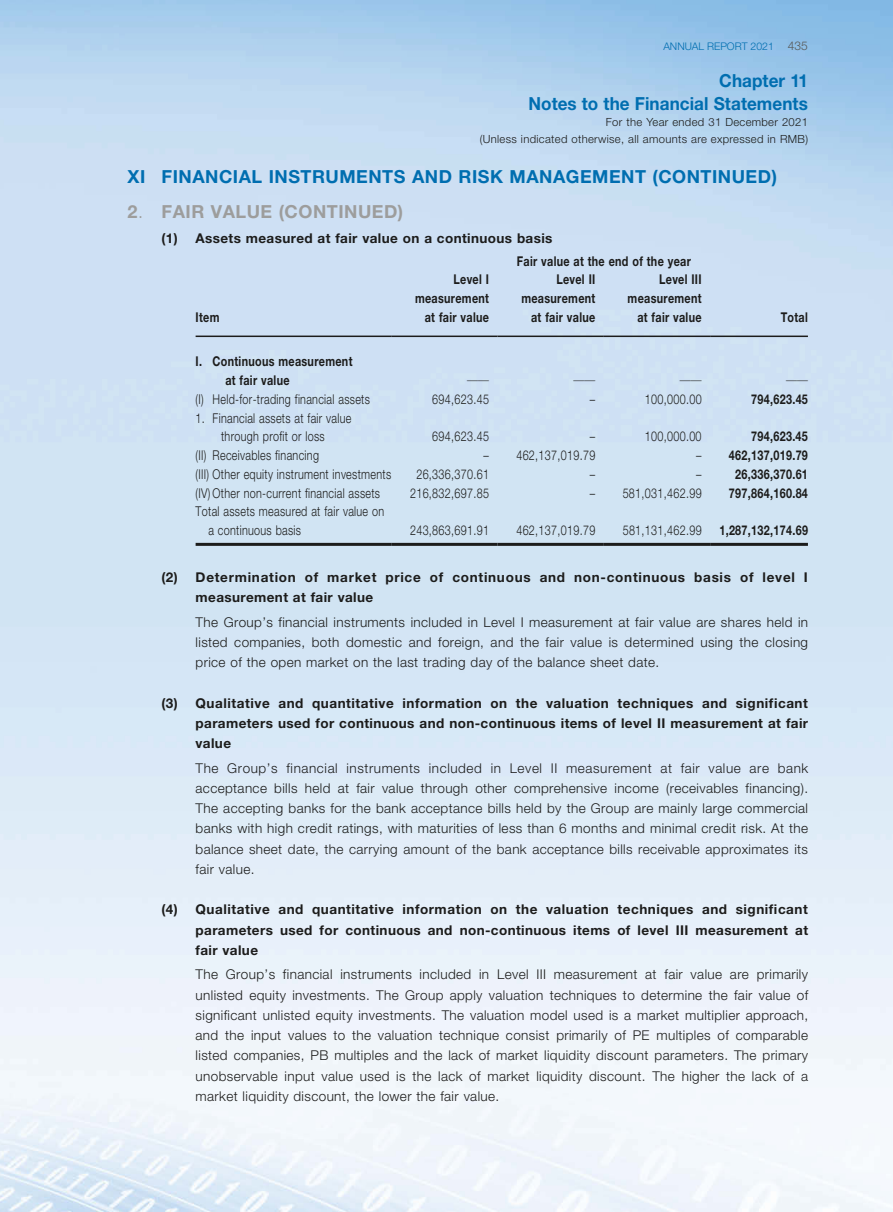
<style>
.page{position:relative;width:893px;height:1212px;background:#fff}
.page>*{position:absolute;margin:0;border:0;box-sizing:border-box;transform-origin:0 0}
.t1{font:700 18px "Helvetica Neue LT Std";letter-spacing:.03em;color:#006eb0}
.t2{font:700 18px/22.5px "Helvetica Neue LT Std";letter-spacing:.005em;color:#006eb0;text-align:right;scale:.95 1}
.t3{font:700 18px "Helvetica Neue LT Std";letter-spacing:.03em;color:#9d9d9c}
.t4{font:300 13.5px/20.2px "Helvetica Neue LT Std";letter-spacing:.03em;color:#1c1c1b;text-align:justify}
.t5{font:300 13.5px/18.8px "Helvetica Neue LT Std";letter-spacing:.03em;color:#1c1c1b;text-align:center;scale:.8 1}
.t6{font:700 13.5px/20.2px "Helvetica Neue LT Std";letter-spacing:.03em;color:#1c1c1b;text-align:justify}
.t7{font:700 13.5px/18.8px "Helvetica Neue LT Std";letter-spacing:.03em;color:#1c1c1b;text-align:right;scale:.8 1}
.t8{font:700 13.5px/20.2px "Helvetica Neue LT Std";letter-spacing:.055em;color:#1c1c1b}
.t9{font:300 13.5px "M Hei HK";color:#1c1c1b;scale:.8 1}
.t10{font:700 13.5px "M Hei HK";color:#1c1c1b;scale:.8 1}
.t11{font:300 11.25px/16.5px "Helvetica Neue LT Std";letter-spacing:.03em;color:#1c1c1b;text-align:right}
.t12{font:300 10.5px "Helvetica Neue LT Std";color:#006eb0}
.s1{font-size:12px;color:#575756}
.s2{font-weight:300}
</style>
<div class="page">
<hr style="left:196px;top:336px;width:195px;height:1px;background:#1c1c1b">
<hr style="left:391px;top:336px;width:106px;height:1px;background:#1c1c1b">
<hr style="left:497px;top:336px;width:107px;height:1px;background:#1c1c1b">
<hr style="left:604px;top:336px;width:106px;height:1px;background:#1c1c1b">
<hr style="left:710px;top:336px;width:98px;height:1px;background:#1c1c1b">
<hr style="left:196px;top:543px;width:195px;height:3px;background:#1c1c1b">
<hr style="left:391px;top:543px;width:106px;height:3px;background:#1c1c1b">
<hr style="left:497px;top:543px;width:107px;height:3px;background:#1c1c1b">
<hr style="left:604px;top:543px;width:106px;height:3px;background:#1c1c1b">
<hr style="left:710px;top:543px;width:98px;height:3px;background:#1c1c1b">
<p class="t12" style="left:663px;top:40px;width:146px">ANNUAL REPORT 2021 <span class="s1">435</span></p>
<h1 class="t2" style="left:529px;top:69px;width:296px">Chapter 11<br>Notes to the Financial Statements</h1>
<p class="t11" style="left:480px;top:114px;width:330px">For the Year ended 31 December 2021<br>(Unless indicated otherwise, all amounts are expressed in RMB)</p>
<h1 class="t1" style="left:128px;top:165px;width:651px">XI FINANCIAL INSTRUMENTS AND RISK MANAGEMENT (CONTINUED)</h1>
<h1 class="t3" style="left:128px;top:201px;width:277px">2<span class="s2">.</span> FAIR VALUE (CONTINUED)</h1>
<p class="t6" style="left:162px;top:227px;width:392px">(1) Assets measured at fair value on a continuous basis</p>
<p class="t7" style="left:196px;top:307px;width:31px">Item</p>
<p class="t7" style="left:225px;top:352px;width:160px;text-align:left;text-indent:-30px">I. Continuous measurement at fair value</p>
<p class="t7" style="left:517px;top:251px;width:219px">Fair value at the end of the year</p>
<p class="t7" style="left:415px;top:270px;width:94px">Level I measurement at fair value</p>
<p class="t7" style="left:521px;top:270px;width:94px">Level II measurement at fair value</p>
<p class="t7" style="left:628px;top:270px;width:94px">Level III measurement at fair value</p>
<p class="t7" style="left:781px;top:307px;width:35px">Total</p>
<p class="t9" style="left:467px;top:371px;width:29px">——</p>
<p class="t9" style="left:573px;top:371px;width:29px">——</p>
<p class="t9" style="left:680px;top:371px;width:29px">——</p>
<p class="t10" style="left:786px;top:371px;width:29px">——</p>
<p class="t5" style="left:196px;top:389px;width:219px">(I) Held-for-trading financial assets</p>
<p class="t5" style="left:432px;top:389px;width:72px">694,623.45</p>
<p class="t5" style="left:590px;top:389px;width:8px">–</p>
<p class="t5" style="left:645px;top:389px;width:72px">100,000.00</p>
<p class="t7" style="left:751px;top:389px;width:72px">794,623.45</p>
<p class="t5" style="left:196px;top:408px;width:196px">1. Financial assets at fair value through profit or loss</p>
<p class="t5" style="left:432px;top:427px;width:72px">694,623.45</p>
<p class="t5" style="left:590px;top:427px;width:8px">–</p>
<p class="t5" style="left:645px;top:427px;width:72px">100,000.00</p>
<p class="t7" style="left:751px;top:427px;width:72px">794,623.45</p>
<p class="t5" style="left:196px;top:446px;width:156px">(II) Receivables financing</p>
<p class="t5" style="left:484px;top:446px;width:141px">– 462,137,019.79</p>
<p class="t7" style="left:696px;top:445px;width:141px"><span class="s2">–</span> 462,137,019.79</p>
<p class="t5" style="left:196px;top:464px;width:246px">(III) Other equity instrument investments</p>
<p class="t5" style="left:416px;top:464px;width:92px">26,336,370.61</p>
<p class="t5" style="left:590px;top:464px;width:8px">–</p>
<p class="t5" style="left:696px;top:464px;width:8px">–</p>
<p class="t7" style="left:735px;top:464px;width:92px">26,336,370.61</p>
<p class="t5" style="left:196px;top:483px;width:232px">(IV) Other non-current financial assets</p>
<p class="t5" style="left:410px;top:483px;width:100px">216,832,697.85</p>
<p class="t5" style="left:590px;top:483px;width:141px">– 581,031,462.99</p>
<p class="t7" style="left:729px;top:483px;width:100px">797,864,160.84</p>
<p class="t5" style="left:208px;top:502px;width:221px;text-align:left;text-indent:-13px">Total assets measured at fair value on a continuous basis</p>
<p class="t5" style="left:410px;top:521px;width:100px">243,863,691.91</p>
<p class="t5" style="left:516px;top:521px;width:100px">462,137,019.79</p>
<p class="t5" style="left:623px;top:521px;width:100px">581,131,462.99</p>
<p class="t7" style="left:719px;top:520px;width:112px">1,287,132,174.69</p>
<p class="t8" style="left:196px;top:566px;width:614px;text-indent:-34px">(2) Determination of market price of continuous and non-continuous basis of level I measurement at fair value</p>
<p class="t4" style="left:196px;top:611px;width:614px">The Group’s financial instruments included in Level I measurement at fair value are shares held in listed companies, both domestic and foreign, and the fair value is determined using the closing price of the open market on the last trading day of the balance sheet date.</p>
<p class="t6" style="left:196px;top:692px;width:614px;text-indent:-34px">(3) Qualitative and quantitative information on the valuation techniques and significant parameters used for continuous and non-continuous items of level II measurement at fair value</p>
<p class="t4" style="left:196px;top:757px;width:614px">The Group’s financial instruments included in Level II measurement at fair value are bank acceptance bills held at fair value through other comprehensive income (receivables financing).<br>The accepting banks for the bank acceptance bills held by the Group are mainly large commercial banks with high credit ratings, with maturities of less than 6 months and minimal credit risk. At the balance sheet date, the carrying amount of the bank acceptance bills receivable approximates its fair value.</p>
<p class="t6" style="left:196px;top:899px;width:614px;text-indent:-34px">(4) Qualitative and quantitative information on the valuation techniques and significant parameters used for continuous and non-continuous items of level III measurement at fair value</p>
<p class="t4" style="left:196px;top:964px;width:614px">The Group’s financial instruments included in Level III measurement at fair value are primarily unlisted equity investments. The Group apply valuation techniques to determine the fair value of significant unlisted equity investments. The valuation model used is a market multiplier approach, and the input values to the valuation technique consist primarily of PE multiples of comparable listed companies, PB multiples and the lack of market liquidity discount parameters. The primary unobservable input value used is the lack of market liquidity discount. The higher the lack of a market liquidity discount, the lower the fair value.</p>
</div>
